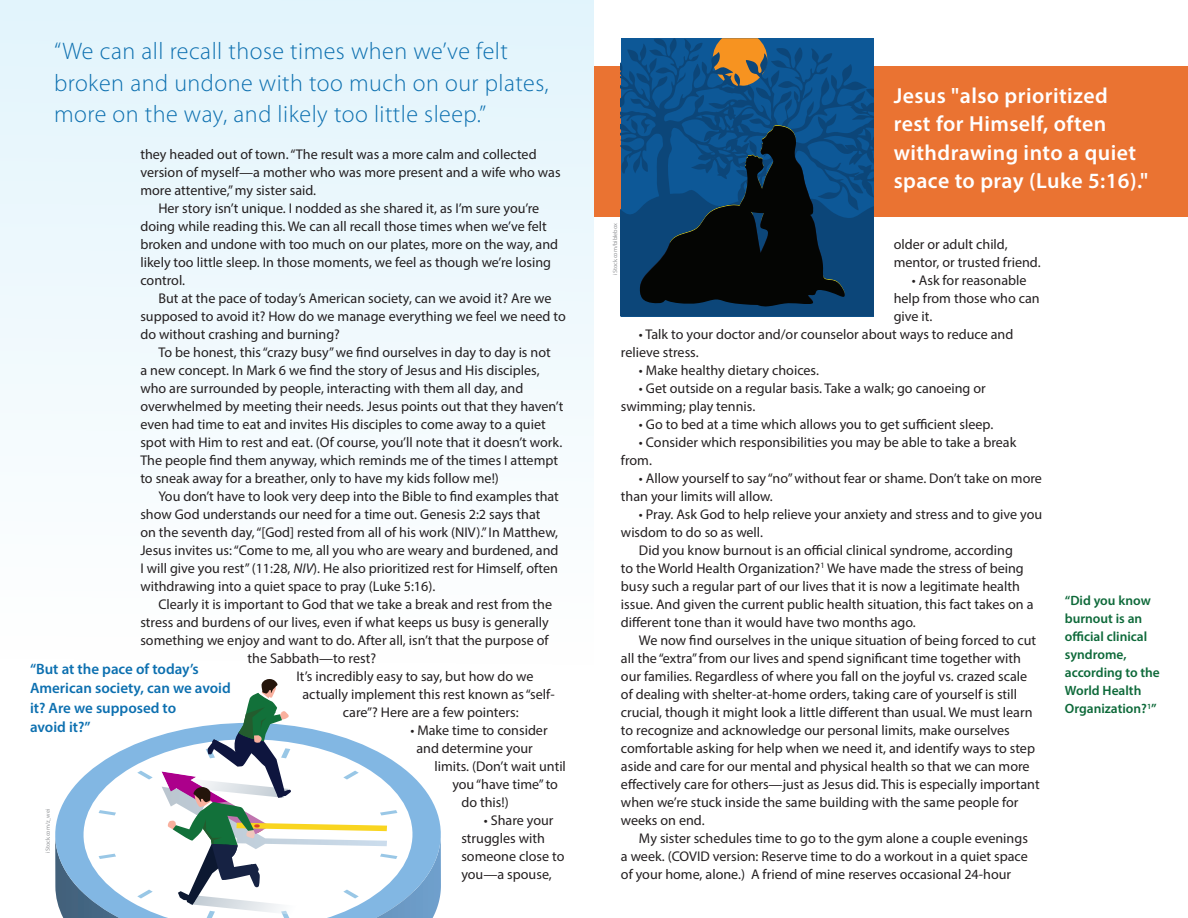
<style>
.page{position:relative;width:1188px;height:918px;background:#fff}
.page>*{position:absolute;margin:0;border:0;box-sizing:border-box;transform-origin:0 0}
.t1{font:300 24px/31.5px "Myriad Pro";letter-spacing:.02em;color:#0d70b0}
.t2{font:600 21.9px/28.5px "Myriad Pro";letter-spacing:.02em;color:#fff}
.t3{font:600 15px/19.5px "Myriad Pro";color:#0d70b0}
.t4{font:14.1px/18px "Myriad Pro";color:#231f20}
.t5{font:600 13.5px/18px "Myriad Pro";color:#0d6939}
.t6{font:6px "Myriad Pro";letter-spacing:-.005em;color:#939598}
.s1{font-style:italic}
</style>
<div class="page">
<div style="left:594px;top:66px;width:594px;height:151px;background:#ea7332"></div>
<div style="left:0;top:0;width:594px;height:802px;background:linear-gradient(to bottom,#e2f4fc,#fff)"></div>
<svg style="left:36px;top:712px;width:424px;height:201px"></svg>
<svg style="left:61px;top:679px;width:380px;height:239px"></svg>
<svg style="left:621px;top:38px;width:252px;height:87px;fill:#0d5897"></svg>
<svg style="left:621px;top:125px;width:252px;height:191px"></svg>
<h1 class="t1" style="left:54px;top:35px;width:496px">“We can all recall those times when we’ve felt broken and undone with too much on our plates, more on the way, and likely too little sleep.”</h1>
<p class="t4" style="left:140px;top:145px;width:398px">they headed out of town. “The result was a more calm and collected</p>
<p class="t4" style="left:140px;top:163px;width:422px">version of myself—a mother who was more present and a wife who was</p>
<p class="t4" style="left:140px;top:181px;width:177px">more attentive,” my sister said.</p>
<p class="t4" style="left:158px;top:199px;width:382px">Her story isn’t unique. I nodded as she shared it, as I’m sure you’re</p>
<p class="t4" style="left:140px;top:217px;width:408px">doing while reading this. We can all recall those times when we’ve felt</p>
<p class="t4" style="left:140px;top:235px;width:419px">broken and undone with too much on our plates, more on the way, and</p>
<p class="t4" style="left:140px;top:253px;width:412px">likely too little sleep. In those moments, we feel as though we’re losing</p>
<p class="t4" style="left:140px;top:271px;width:46px">control.</p>
<p class="t4" style="left:158px;top:289px;width:395px">But at the pace of today’s American society, can we avoid it? Are we</p>
<p class="t4" style="left:140px;top:307px;width:427px">supposed to avoid it? How do we manage everything we feel we need to</p>
<p class="t4" style="left:140px;top:325px;width:201px">do without crashing and burning?</p>
<p class="t4" style="left:158px;top:343px;width:394px">To be honest, this “crazy busy” we find ourselves in day to day is not</p>
<p class="t4" style="left:140px;top:361px;width:401px">a new concept. In Mark 6 we find the story of Jesus and His disciples,</p>
<p class="t4" style="left:140px;top:379px;width:384px">who are surrounded by people, interacting with them all day, and</p>
<p class="t4" style="left:140px;top:397px;width:425px">overwhelmed by meeting their needs. Jesus points out that they haven’t</p>
<p class="t4" style="left:140px;top:415px;width:407px">even had time to eat and invites His disciples to come away to a quiet</p>
<p class="t4" style="left:140px;top:433px;width:423px">spot with Him to rest and eat. (Of course, you’ll note that it doesn’t work.</p>
<p class="t4" style="left:140px;top:451px;width:419px">The people find them anyway, which reminds me of the times I attempt</p>
<p class="t4" style="left:140px;top:469px;width:360px">to sneak away for a breather, only to have my kids follow me!)</p>
<p class="t4" style="left:158px;top:487px;width:402px">You don’t have to look very deep into the Bible to find examples that</p>
<p class="t4" style="left:140px;top:505px;width:402px">show God understands our need for a time out. Genesis 2:2 says that</p>
<p class="t4" style="left:140px;top:523px;width:419px">on the seventh day, “[God] rested from all of his work (NIV).” In Matthew,</p>
<p class="t4" style="left:140px;top:541px;width:420px">Jesus invites us: “Come to me, all you who are weary and burdened, and</p>
<p class="t4" style="left:140px;top:559px;width:419px">I will give you rest” (11:28, <span class="s1">NIV</span>). He also prioritized rest for Himself, often</p>
<p class="t4" style="left:140px;top:577px;width:296px">withdrawing into a quiet space to pray (Luke 5:16).</p>
<p class="t4" style="left:158px;top:595px;width:395px">Clearly it is important to God that we take a break and rest from the</p>
<p class="t4" style="left:140px;top:613px;width:410px">stress and burdens of our lives, even if what keeps us busy is generally</p>
<p class="t4" style="left:140px;top:631px;width:410px">something we enjoy and want to do. After all, isn’t that the purpose of</p>
<p class="t4" style="left:248px;top:649px;width:130px">the Sabbath—to rest?</p>
<p class="t4" style="left:296px;top:667px;width:239px">It’s incredibly easy to say, but how do we</p>
<p class="t4" style="left:302px;top:685px;width:254px">actually implement this rest known as “self-</p>
<p class="t4" style="left:343px;top:703px;width:177px">care”? Here are a few pointers:</p>
<p class="t4" style="left:416px;top:721px;width:133px;text-indent:-6px">• Make time to consider and determine your</p>
<p class="t4" style="left:434px;top:757px;width:133px">limits. (Don’t wait until</p>
<p class="t4" style="left:452px;top:775px;width:107px">you “have time” to</p>
<p class="t4" style="left:461px;top:793px;width:49px">do this!)</p>
<p class="t4" style="left:461px;top:811px;width:105px;text-indent:23px">• Share your struggles with someone close to you—a spouse,</p>
<p class="t3" style="left:30px;top:658px;width:202px">“But at the pace of today’s<br>American society, can we avoid it? Are we supposed to<br>avoid it?”</p>
<p class="t6" style="left:44px;top:853px;width:45px;rotate:-90deg">iStock.com/z_wei</p>
<h2 class="t2" style="left:894px;top:81px;width:256px">Jesus "also prioritized rest for Himself, often withdrawing into a quiet space to pray (Luke 5:16)."</h2>
<p class="t6" style="left:611px;top:275px;width:53px;rotate:-90deg">iStock.com/biblebox</p>
<p class="t4" style="left:894px;top:235px;width:148px">older or adult child, mentor, or trusted friend.</p>
<p class="t4" style="left:894px;top:271px;width:148px;text-indent:18px">• Ask for reasonable help from those who can give it.</p>
<p class="t4" style="left:621px;top:325px;width:394px;text-indent:18px">• Talk to your doctor and/or counselor about ways to reduce and relieve stress.</p>
<p class="t4" style="left:639px;top:361px;width:181px">• Make healthy dietary choices.</p>
<p class="t4" style="left:621px;top:379px;width:366px;text-indent:18px">• Get outside on a regular basis. Take a walk; go canoeing or swimming; play tennis.</p>
<p class="t4" style="left:639px;top:415px;width:356px">• Go to bed at a time which allows you to get sufficient sleep.</p>
<p class="t4" style="left:621px;top:433px;width:397px;text-indent:18px">• Consider which responsibilities you may be able to take a break from.</p>
<p class="t4" style="left:621px;top:469px;width:423px;text-indent:18px">• Allow yourself to say “no” without fear or shame. Don’t take on more than your limits will allow.</p>
<p class="t4" style="left:639px;top:505px;width:405px">• Pray. Ask God to help relieve your anxiety and stress and to give you</p>
<p class="t4" style="left:621px;top:523px;width:144px">wisdom to do so as well.</p>
<p class="t4" style="left:639px;top:541px;width:375px">Did you know burnout is an official clinical syndrome, according</p>
<p class="t4" style="left:621px;top:559px;width:404px">to the World Health Organization?<sup>1</sup> We have made the stress of being</p>
<p class="t4" style="left:621px;top:577px;width:400px">busy such a regular part of our lives that it is now a legitimate health</p>
<p class="t4" style="left:621px;top:595px;width:414px">issue. And given the current public health situation, this fact takes on a</p>
<p class="t4" style="left:621px;top:613px;width:296px">different tone than it would have two months ago.</p>
<p class="t4" style="left:639px;top:631px;width:399px">We now find ourselves in the unique situation of being forced to cut</p>
<p class="t4" style="left:621px;top:649px;width:402px">all the “extra” from our lives and spend significant time together with</p>
<p class="t4" style="left:621px;top:667px;width:408px">our families. Regardless of where you fall on the joyful vs. crazed scale</p>
<p class="t4" style="left:621px;top:685px;width:398px">of dealing with shelter-at-home orders, taking care of yourself is still</p>
<p class="t4" style="left:621px;top:703px;width:413px">crucial, though it might look a little different than usual. We must learn</p>
<p class="t4" style="left:621px;top:721px;width:390px">to recognize and acknowledge our personal limits, make ourselves</p>
<p class="t4" style="left:621px;top:739px;width:416px">comfortable asking for help when we need it, and identify ways to step</p>
<p class="t4" style="left:621px;top:757px;width:410px">aside and care for our mental and physical health so that we can more</p>
<p class="t4" style="left:621px;top:775px;width:420px">effectively care for others—just as Jesus did. This is especially important</p>
<p class="t4" style="left:621px;top:793px;width:399px">when we’re stuck inside the same building with the same people for</p>
<p class="t4" style="left:621px;top:811px;width:85px">weeks on end.</p>
<p class="t4" style="left:639px;top:829px;width:390px">My sister schedules time to go to the gym alone a couple evenings</p>
<p class="t4" style="left:621px;top:847px;width:408px">a week. (COVID version: Reserve time to do a workout in a quiet space</p>
<p class="t4" style="left:621px;top:865px;width:392px">of your home, alone.) A friend of mine reserves occasional 24-hour</p>
<p class="t5" style="left:1065px;top:592px;width:97px">“Did you know burnout is an official clinical syndrome, according to the<br>World Health<br>Organization?<sup>1</sup>”</p>
</div>
